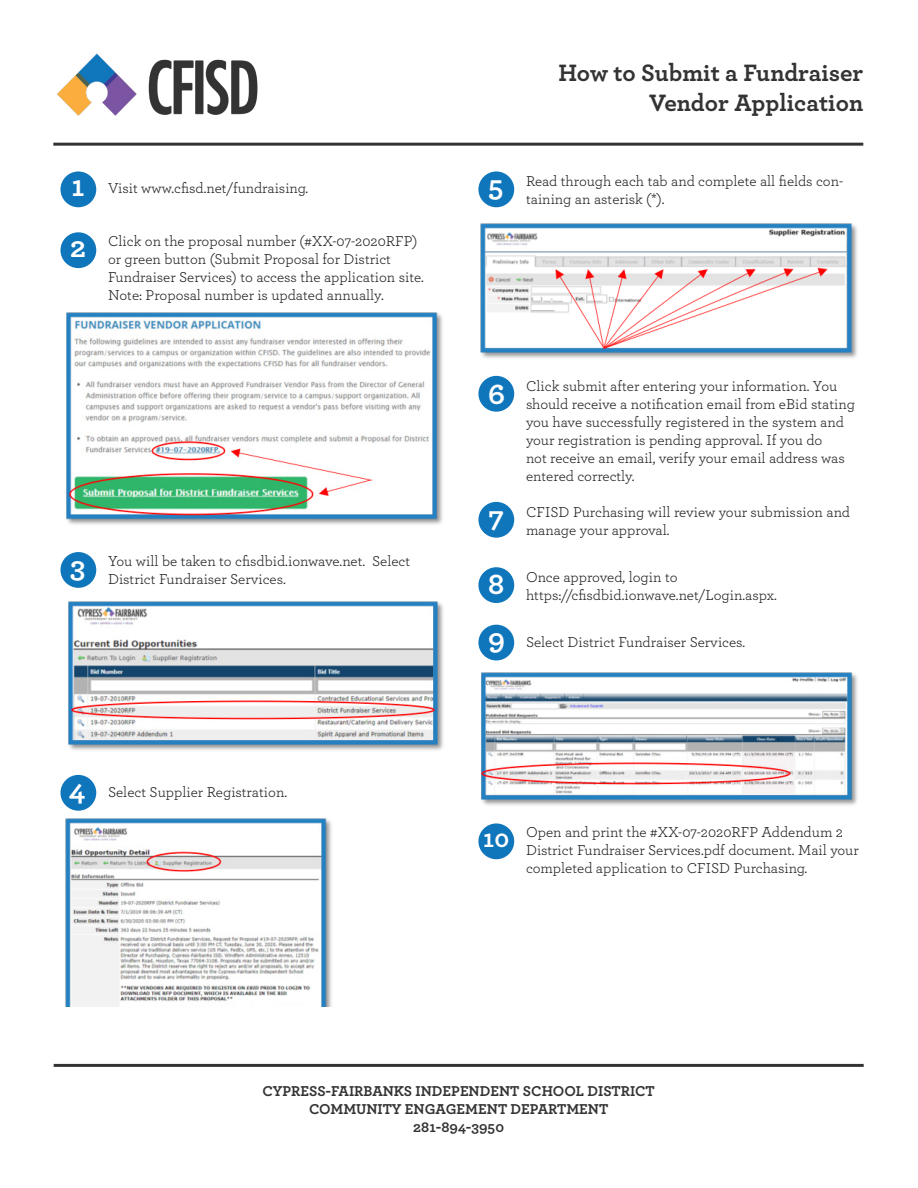
<style>
.page{position:relative;width:918px;height:1188px;background:#fff}
.page>*{position:absolute;margin:0;border:0;box-sizing:border-box;transform-origin:0 0}
.t1{font:700 30px "Archer";color:#fff}
.t2{font:700 25.5px "Archer";color:#fff}
.t3{font:700 24.9px "Archer";color:#323332}
.t4{font:15px/18px "Archer";color:#231f20}
.t5{font:700 15px "Archer";color:#323332}
</style>
<div class="page">
<hr style="left:54px;top:1064px;width:810px;height:3px;background:#323332">
<img style="left:57px;top:53px;width:201px;height:63px">
<hr style="left:53px;top:143px;width:810px;height:3px;background:#323332">
<div style="left:60px;top:171px;width:36px;height:36px;background:#1076bc;border-radius:50%"></div>
<div style="left:478px;top:171px;width:36px;height:36px;background:#1076bc;border-radius:50%"></div>
<div style="left:478px;top:376px;width:36px;height:36px;background:#1076bc;border-radius:50%"></div>
<div style="left:478px;top:502px;width:36px;height:36px;background:#1076bc;border-radius:50%"></div>
<div style="left:478px;top:567px;width:36px;height:36px;background:#1076bc;border-radius:50%"></div>
<div style="left:478px;top:625px;width:36px;height:35px;background:#1076bc;border-radius:50%"></div>
<div style="left:478px;top:823px;width:36px;height:36px;background:#1076bc;border-radius:50%"></div>
<div style="left:60px;top:552px;width:36px;height:36px;background:#1076bc;border-radius:50%"></div>
<div style="left:60px;top:775px;width:36px;height:36px;background:#1076bc;border-radius:50%"></div>
<div style="left:60px;top:232px;width:36px;height:36px;background:#1076bc;border-radius:50%"></div>
<img style="left:66px;top:312px;width:377px;height:213px">
<img style="left:68px;top:601px;width:375px;height:149px">
<img style="left:65px;top:818px;width:267px;height:188px">
<img style="left:480px;top:223px;width:377px;height:135px">
<img style="left:481px;top:672px;width:377px;height:133px">
<p class="t3" style="left:558px;top:53px;width:306px">How to Submit a Fundraiser</p>
<p class="t3" style="left:649px;top:83px;width:216px">Vendor Application</p>
<p class="t4" style="left:108px;top:179px;width:202px">Visit www.cfisd.net/fundraising.</p>
<p class="t4" style="left:526px;top:171px;width:319px">Read through each tab and complete all fields con&shy;taining an asterisk (*).</p>
<p class="t1" style="left:72px;top:163px;width:15px">1</p>
<p class="t1" style="left:488px;top:163px;width:17px">5</p>
<p class="t1" style="left:70px;top:223px;width:17px">2</p>
<p class="t4" style="left:108px;top:232px;width:317px">Click on the proposal number (#XX-07-2020RFP) or green button (Submit Proposal for District Fundraiser Services) to access the application site.<br>Note: Proposal number is updated annually.</p>
<p class="t1" style="left:70px;top:543px;width:17px">3</p>
<p class="t4" style="left:108px;top:552px;width:304px">You will be taken to cfisdbid.ionwave.net. Select<br>District Fundraiser Services.</p>
<p class="t1" style="left:69px;top:766px;width:18px">4</p>
<p class="t4" style="left:108px;top:782px;width:181px">Select Supplier Registration.</p>
<p class="t1" style="left:488px;top:370px;width:18px">6</p>
<p class="t1" style="left:488px;top:494px;width:17px">7</p>
<p class="t1" style="left:488px;top:560px;width:18px">8</p>
<p class="t1" style="left:488px;top:615px;width:18px">9</p>
<p class="t4" style="left:526px;top:376px;width:331px">Click submit after entering your information. You should receive a notification email from eBid stating you have successfully registered in the system and your registration is pending approval. If you do<br>not receive an email, verify your email address was entered correctly.</p>
<p class="t4" style="left:526px;top:502px;width:326px">CFISD Purchasing will review your submission and manage your approval.</p>
<p class="t4" style="left:526px;top:567px;width:153px">Once approved, login to</p>
<p class="t4" style="left:526px;top:585px;width:252px">https://cfisdbid.ionwave.net/Login.aspx.</p>
<p class="t4" style="left:526px;top:632px;width:221px">Select District Fundraiser Services.</p>
<p class="t2" style="left:483px;top:819px;width:27px">10</p>
<p class="t4" style="left:526px;top:822px;width:334px">Open and print the #XX-07-2020RFP Addendum 2<br>District Fundraiser Services.pdf document. Mail your completed application to CFISD Purchasing.</p>
<p class="t5" style="left:263px;top:1079px;width:394px">CYPRESS-FAIRBANKS INDEPENDENT SCHOOL DISTRICT</p>
<p class="t5" style="left:309px;top:1097px;width:301px">COMMUNITY ENGAGEMENT DEPARTMENT</p>
<p class="t5" style="left:413px;top:1115px;width:92px">281-894-3950</p>
</div>
